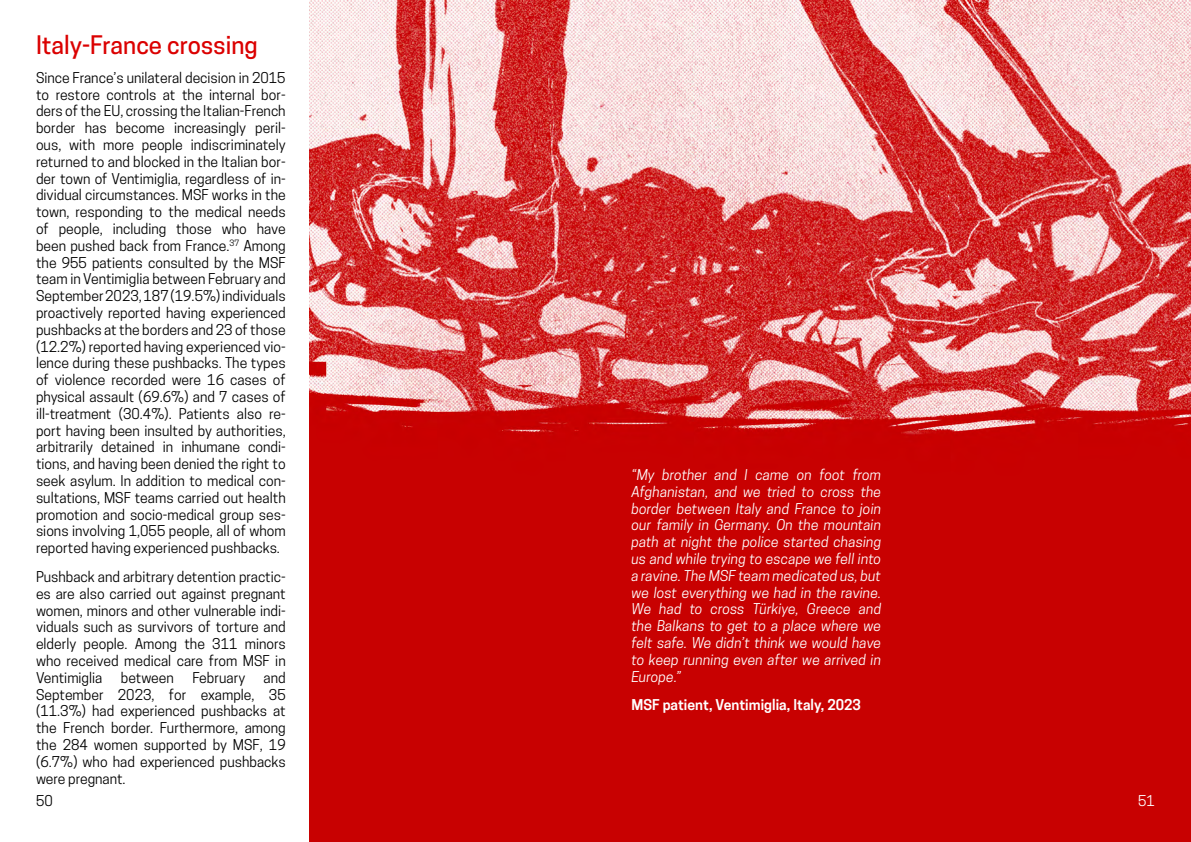
<style>
.page{position:relative;width:1191px;height:842px;background:#fff}
.page>*{position:absolute;margin:0;border:0;box-sizing:border-box;transform-origin:0 0}
.Paragraph_Style_2{font:500 24px "Cooper Hewitt";color:#db0000}
.Body_-_column_1{font:14px/16.8px "Cooper Hewitt";color:#000;text-align:justify}
.Quote_statemnet_2{font:italic 14px/16.8px "Cooper Hewitt";letter-spacing:.005em;color:#fff;text-align:justify}
.Quote_statemnet_2-2{font:600 14px "Cooper Hewitt";color:#fff}
.t1{font:14px "Cooper Hewitt";color:#fff}
</style>
<div class="page">
<img style="left:310px;top:0;width:881px;height:842px">
<p class="Paragraph_Style_2" style="left:36px;top:31px;width:223px">Italy-France crossing</p>
<p class="Body_-_column_1" style="left:36px;top:69px;width:251px">Since France’s unilateral decision in 2015 to restore controls at the internal bor&shy;ders of the EU, crossing the Italian-French border has become increasingly peril&shy;ous, with more people indiscriminately returned to and blocked in the Italian bor&shy;der town of Ventimiglia, regardless of in&shy;dividual circumstances. MSF works in the town, responding to the medical needs of people, including those who have been pushed back from France.<sup>37</sup> Among the 955 patients consulted by the MSF team in Ventimiglia between February and September 2023, 187 (19.5%) individuals proactively reported having experienced pushbacks at the borders and 23 of those (12.2%) reported having experienced vio&shy;lence during these pushbacks. The types of violence recorded were 16 cases of physical assault (69.6%) and 7 cases of ill-treatment (30.4%). Patients also re&shy;port having been insulted by authorities, arbitrarily detained in inhumane condi&shy;tions, and having been denied the right to seek asylum. In addition to medical con&shy;sultations, MSF teams carried out health promotion and socio-medical group ses&shy;sions involving 1,055 people, all of whom reported having experienced pushbacks.</p>
<p class="Body_-_column_1" style="left:36px;top:568px;width:251px">Pushback and arbitrary detention practic&shy;es are also carried out against pregnant women, minors and other vulnerable indi&shy;viduals such as survivors of torture and elderly people. Among the 311 minors who received medical care from MSF in Ventimiglia</p>
<p class="Body_-_column_1" style="left:36px;top:669px;width:251px;text-indent:228px">and September 2023, for example, 35 (11.3%) had experienced pushbacks at the French border. Furthermore, among the 284 women supported by MSF, 19 (6.7%) who had experienced pushbacks were pregnant.</p>
<p class="Body_-_column_1" style="left:121px;top:669px;width:55px">between</p>
<p class="Body_-_column_1" style="left:192px;top:669px;width:54px">February</p>
<p class="Body_-_column_1" style="left:36px;top:792px;width:18px">50</p>
<p class="Quote_statemnet_2" style="left:631px;top:466px;width:251px">“My brother and I came on foot from Afghanistan, and we tried to cross the border between Italy and France to join our family in Germany. On the mountain path at night the police started chasing us and while trying to escape we fell into a ravine. The MSF team medicated us, but we lost everything we had in the ravine.<br>We had to cross Türkiye, Greece and the Balkans to get to a place where we felt safe. We didn’t think we would have to keep running even after we arrived in Europe.”</p>
<p class="Quote_statemnet_2-2" style="left:631px;top:697px;width:231px">MSF patient, Ventimiglia, Italy, 2023</p>
<p class="t1" style="left:1138px;top:792px;width:18px">51</p>
</div>
